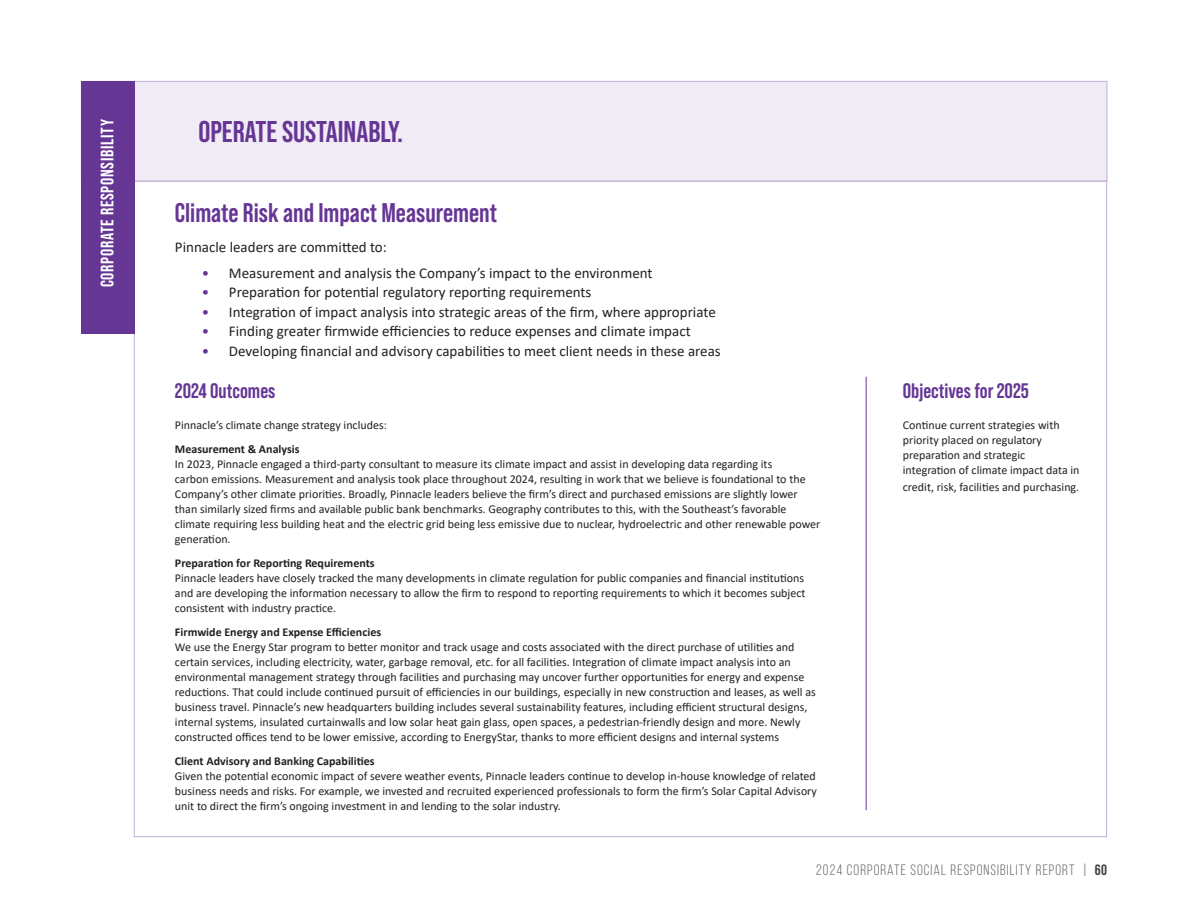
<style>
.page{position:relative;width:1188px;height:918px;background:#fff}
.page>*{position:absolute;margin:0;border:0;box-sizing:border-box;transform-origin:0 0}
.t1{font:700 30px "Bebas Neue Pro";color:#663695}
.t2{font:700 27px "Bebas Neue Pro";color:#663695}
.t3{font:700 21px "Bebas Neue Pro";color:#663695}
.t4{font:700 18px "Bebas Neue Pro";letter-spacing:.04em;color:#fff}
.t5{font:15px "Calibri";color:#231f20}
.t6{font:15px "Bebas Neue";letter-spacing:.07em;color:#636366}
.t7{font:12px/15px "Calibri";color:#231f20}
.t8{font:700 12px "Calibri";color:#231f20}
.s1{color:#663695}
.s2{font-weight:700;color:#a8a9ad}
.s3{font-weight:700;color:#3e3e3f}
</style>
<div class="page">
<div style="left:81px;top:81px;width:1026px;height:101px;background:#f0ebf4;border:1px solid #c2afd4"></div>
<div style="left:81px;top:81px;width:54px;height:252px;background:#663695"></div>
<hr style="left:866px;top:377px;width:1px;height:433px;background:#663695">
<h3 class="t4" style="left:97px;top:287px;width:170px;rotate:-90deg">CORPORATE RESPONSIBILITY</h3>
<h1 class="t1" style="left:198px;top:114px;width:206px">OPERATE SUSTAINABLY.</h1>
<h2 class="t2" style="left:175px;top:198px;width:324px">Climate Risk and Impact Measurement</h2>
<p class="t5" style="left:175px;top:237px;width:213px">Pinnacle leaders are committed to:</p>
<p class="t5" style="left:202px;top:263px;width:452px"><span class="s1">•</span> Measurement and analysis the Company’s impact to the environment</p>
<p class="t5" style="left:202px;top:282px;width:391px"><span class="s1">•</span> Preparation for potential regulatory reporting requirements</p>
<p class="t5" style="left:202px;top:302px;width:515px"><span class="s1">•</span> Integration of impact analysis into strategic areas of the firm, where appropriate</p>
<p class="t5" style="left:202px;top:321px;width:490px"><span class="s1">•</span> Finding greater firmwide efficiencies to reduce expenses and climate impact</p>
<p class="t5" style="left:202px;top:341px;width:520px"><span class="s1">•</span> Developing financial and advisory capabilities to meet client needs in these areas</p>
<h3 class="t3" style="left:175px;top:378px;width:102px">2024 Outcomes</h3>
<p class="t7" style="left:175px;top:417px;width:213px">Pinnacle’s climate change strategy includes:</p>
<p class="t8" style="left:175px;top:441px;width:126px">Measurement &amp; Analysis</p>
<p class="t7" style="left:175px;top:456px;width:647px">In 2023, Pinnacle engaged a third-party consultant to measure its climate impact and assist in developing data regarding its<br>carbon emissions. Measurement and analysis took place throughout 2024, resulting in work that we believe is foundational to the Company’s other climate priorities. Broadly, Pinnacle leaders believe the firm’s direct and purchased emissions are slightly lower than similarly sized firms and available public bank benchmarks. Geography contributes to this, with the Southeast’s favorable climate requiring less building heat and the electric grid being less emissive due to nuclear, hydroelectric and other renewable power generation.</p>
<p class="t8" style="left:175px;top:555px;width:201px">Preparation for Reporting Requirements</p>
<p class="t7" style="left:175px;top:570px;width:632px">Pinnacle leaders have closely tracked the many developments in climate regulation for public companies and financial institutions and are developing the information necessary to allow the firm to respond to reporting requirements to which it becomes subject consistent with industry practice.</p>
<p class="t8" style="left:175px;top:624px;width:208px">Firmwide Energy and Expense Efficiencies</p>
<p class="t7" style="left:175px;top:639px;width:642px">We use the Energy Star program to better monitor and track usage and costs associated with the direct purchase of utilities and certain services, including electricity, water, garbage removal, etc. for all facilities. Integration of climate impact analysis into an environmental management strategy through facilities and purchasing may uncover further opportunities for energy and expense reductions. That could include continued pursuit of efficiencies in our buildings, especially in new construction and leases, as well as business travel. Pinnacle’s new headquarters building includes several sustainability features, including efficient structural designs, internal systems, insulated curtainwalls and low solar heat gain glass, open spaces, a pedestrian-friendly design and more. Newly constructed offices tend to be lower emissive, according to EnergyStar, thanks to more efficient designs and internal systems</p>
<p class="t8" style="left:175px;top:753px;width:201px">Client Advisory and Banking Capabilities</p>
<p class="t7" style="left:175px;top:768px;width:644px;text-align:justify">Given the potential economic impact of severe weather events, Pinnacle leaders continue to develop in-house knowledge of related business needs and risks. For example, we invested and recruited experienced professionals to form the firm’s Solar Capital Advisory unit to direct the firm’s ongoing investment in and lending to the solar industry.</p>
<h3 class="t3" style="left:903px;top:378px;width:127px">Objectives for 2025</h3>
<p class="t7" style="left:903px;top:417px;width:178px">Continue current strategies with priority placed on regulatory preparation and strategic integration of climate impact data in</p>
<p class="t7" style="left:903px;top:479px;width:178px">credit, risk, facilities and purchasing.</p>
<p class="t6" style="left:816px;top:861px;width:292px">2024 CORPORATE SOCIAL RESPONSIBILITY REPORT <span class="s2">|</span> <span class="s3">60</span></p>
</div>
